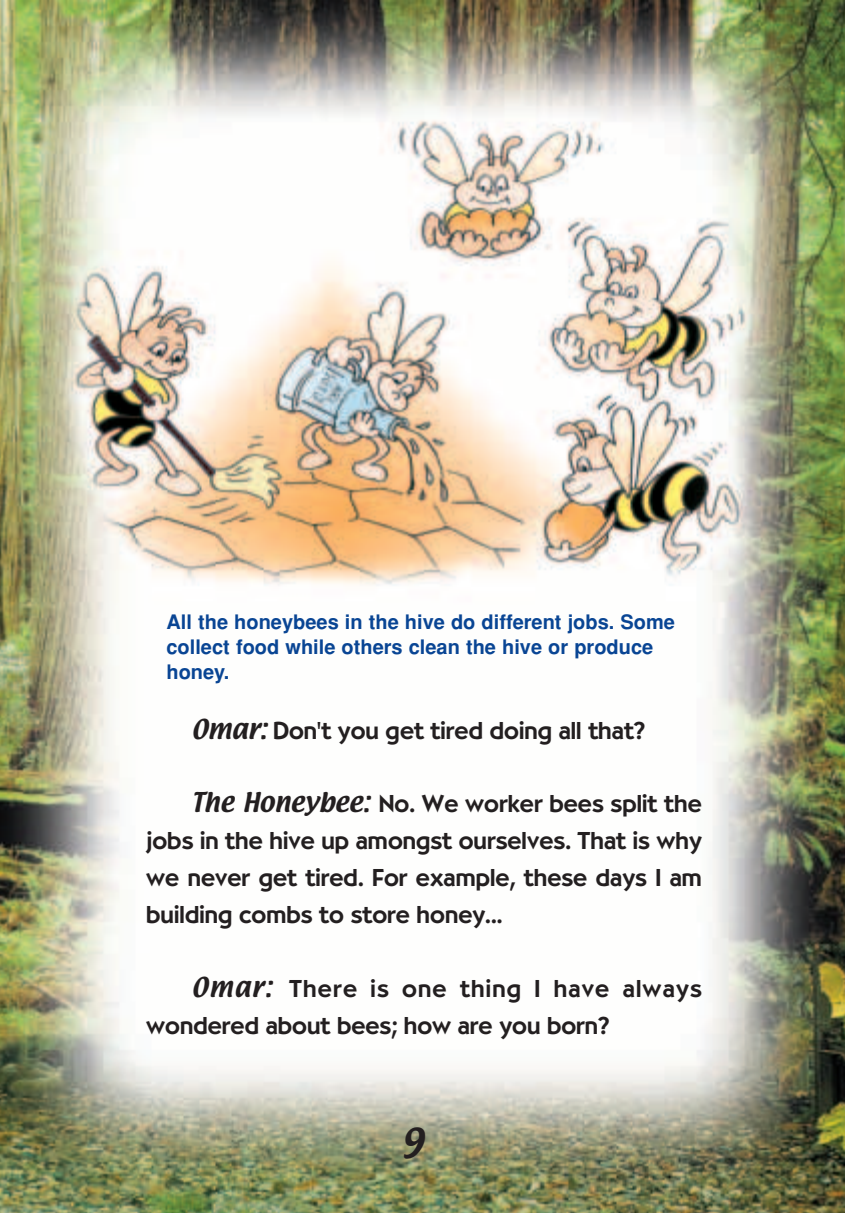
<style>
.page{position:relative;width:845px;height:1213px;background:#fff}
.page>*{position:absolute;margin:0;border:0;box-sizing:border-box;transform-origin:0 0}
.t1{font:36px "Textile TU Regular";color:#231f20}
.t2{font:500 24px/36.8px "Bernhard";color:#231f20;text-align:justify}
.t3{font:20px/24.8px "Helvetica Turk B";color:#094594}
.s1{font-family:"Textile TU Regular";font-weight:400}
</style>
<div class="page">
<img style="left:0;top:0;width:845px;height:1213px">
<p class="t3" style="left:166px;top:612px;width:510px">All the honeybees in the hive do different jobs. Some collect food while others clean the hive or produce honey.</p>
<p class="t2" style="left:192px;top:714px;width:455px"><span class="s1">Omar:</span> Don't you get tired doing all that?</p>
<p class="t2" style="left:146px;top:788px;width:557px;text-indent:45px"><span class="s1">The Honeybee:</span> No. We worker bees split the jobs in the hive up amongst ourselves. That is why we never get tired. For example, these days I am building combs to store honey...</p>
<p class="t2" style="left:146px;top:972px;width:557px;text-indent:45px"><span class="s1">Omar:</span> There is one thing I have always wondered about bees; how are you born?</p>
<h1 class="t1" style="left:400px;top:1127px;width:26px">9</h1>
</div>
